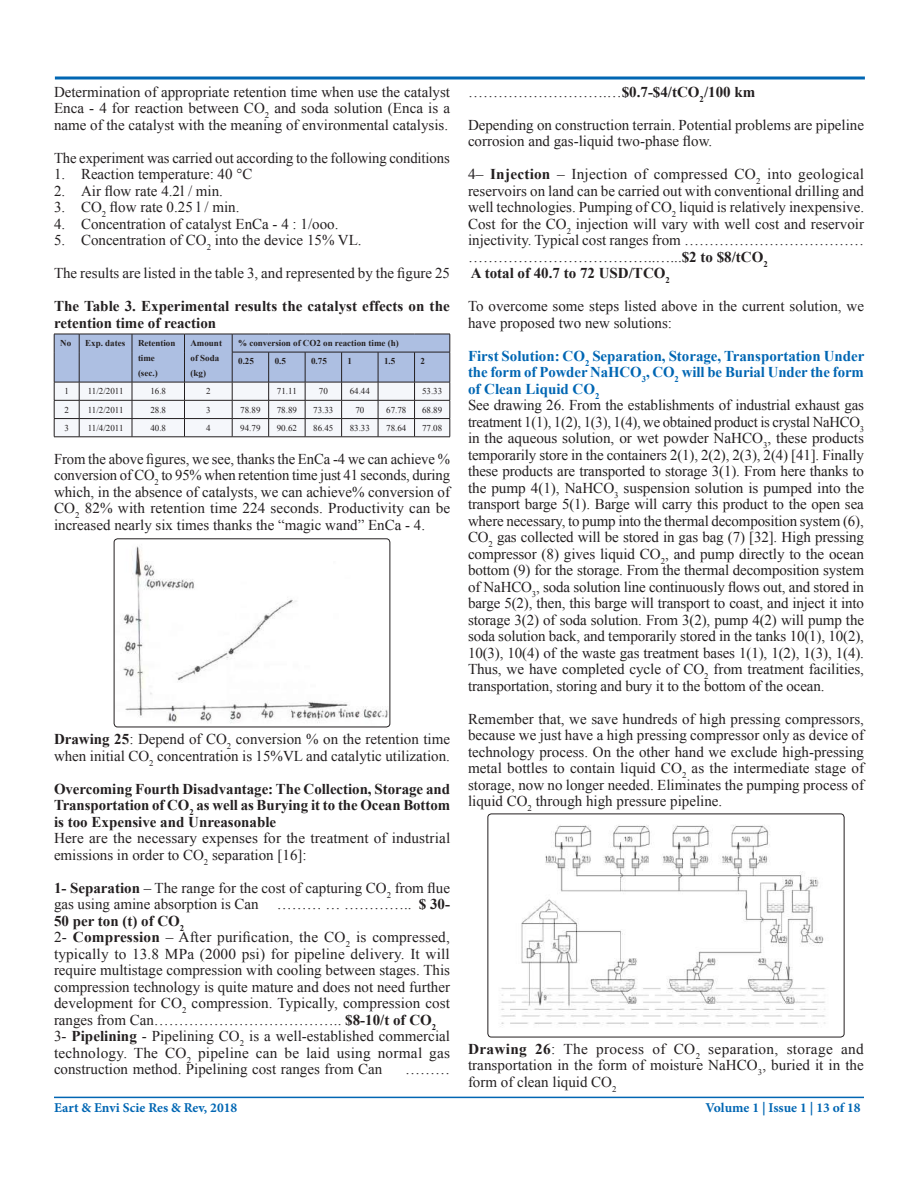
<style>
.page{position:relative;width:918px;height:1188px;background:#fff}
.page>*{position:absolute;margin:0;border:0;box-sizing:border-box;transform-origin:0 0}
.t1{font:15px/16.5px "Times New Roman";color:#231f20}
.t2{font:700 15px/16.5px "Times New Roman";color:#231f20}
.t3{font:700 13.5px "Minion Pro";color:#0166b3}
.t4{font:9px "Times New Roman";color:#231f20}
.t5{font:700 9px/15px "Times New Roman";color:#231f20}
.s1{font-weight:700}
.s2{font-weight:400}
.s3{font-weight:700;color:#0166b3}
</style>
<div class="page">
<svg style="left:54px;top:76px;width:811px;height:4px;background:#408cc5"></svg>
<hr style="left:54px;top:1097px;width:810px;height:1px;background:#0166b3">
<svg style="left:54px;top:334px;width:397px;height:104px"></svg>
<hr style="left:79px;top:437px;width:53px;height:1px;background:#231f20">
<hr style="left:132px;top:437px;width:52px;height:1px;background:#231f20">
<hr style="left:184px;top:437px;width:48px;height:1px;background:#231f20">
<hr style="left:232px;top:437px;width:37px;height:1px;background:#231f20">
<hr style="left:269px;top:437px;width:36px;height:1px;background:#231f20">
<hr style="left:305px;top:437px;width:37px;height:1px;background:#231f20">
<hr style="left:342px;top:437px;width:36px;height:1px;background:#231f20">
<hr style="left:378px;top:437px;width:37px;height:1px;background:#231f20">
<hr style="left:415px;top:437px;width:35px;height:1px;background:#231f20">
<img style="left:114px;top:539px;width:276px;height:188px">
<div style="left:114px;top:539px;width:276px;height:188px;border:1px solid #231f20;border-radius:4px"></div>
<img style="left:488px;top:814px;width:356px;height:223px">
<div style="left:488px;top:814px;width:356px;height:223px;border:1px solid #231f20;border-radius:4px"></div>
<p class="t1" style="left:54px;top:83px;width:398px;text-align:justify">Determination of appropriate retention time when use the catalyst Enca - 4 for reaction between CO<sub>2</sub> and soda solution (Enca is a name of the catalyst with the meaning of environmental catalysis.</p>
<p class="t1" style="left:54px;top:149px;width:397px">The experiment was carried out according to the following conditions</p>
<p class="t1" style="left:54px;top:166px;width:200px">1. Reaction temperature: 40 °C</p>
<p class="t1" style="left:54px;top:182px;width:171px">2. Air flow rate 4.2l / min.</p>
<p class="t1" style="left:54px;top:199px;width:187px">3. CO<sub>2</sub> flow rate 0.25 l / min.</p>
<p class="t1" style="left:54px;top:215px;width:286px">4. Concentration of catalyst EnCa - 4 : 1/ooo.</p>
<p class="t1" style="left:54px;top:232px;width:309px">5. Concentration of CO<sub>2</sub> into the device 15% VL.</p>
<p class="t1" style="left:54px;top:265px;width:398px">The results are listed in the table 3, and represented by the figure 25</p>
<p class="t2" style="left:54px;top:298px;width:397px">The Table 3. Experimental results the catalyst effects on the retention time of reaction</p>
<p class="t5" style="left:60px;top:335px;width:12px">No</p>
<p class="t5" style="left:85px;top:335px;width:42px">Exp. dates</p>
<p class="t5" style="left:138px;top:335px;width:39px">Retention time (sec.)</p>
<p class="t5" style="left:190px;top:335px;width:33px">Amount of Soda (kg)</p>
<p class="t5" style="left:238px;top:334px;width:162px;line-height:18.1px">% conversion of CO2 on reaction time (h)<br>0.25</p>
<p class="t5" style="left:275px;top:353px;width:13px">0.5</p>
<p class="t5" style="left:311px;top:353px;width:17px">0.75</p>
<p class="t5" style="left:348px;top:353px;width:6px">1</p>
<p class="t5" style="left:384px;top:353px;width:13px">1.5</p>
<p class="t5" style="left:421px;top:353px;width:6px">2</p>
<p class="t4" style="left:64px;top:385px;width:6px">1</p>
<p class="t4" style="left:88px;top:385px;width:37px">11/2/2011</p>
<p class="t4" style="left:150px;top:385px;width:17px">16.8</p>
<p class="t4" style="left:206px;top:385px;width:6px">2</p>
<p class="t4" style="left:277px;top:385px;width:21px">71.11</p>
<p class="t4" style="left:319px;top:385px;width:10px">70</p>
<p class="t4" style="left:350px;top:385px;width:22px">64.44</p>
<p class="t4" style="left:422px;top:385px;width:22px">53.33</p>
<p class="t4" style="left:64px;top:403px;width:6px">2</p>
<p class="t4" style="left:88px;top:403px;width:37px">11/2/2011</p>
<p class="t4" style="left:150px;top:403px;width:17px">28.8</p>
<p class="t4" style="left:206px;top:403px;width:6px">3</p>
<p class="t4" style="left:240px;top:403px;width:22px">78.89</p>
<p class="t4" style="left:277px;top:403px;width:22px">78.89</p>
<p class="t4" style="left:313px;top:403px;width:22px">73.33</p>
<p class="t4" style="left:355px;top:403px;width:10px">70</p>
<p class="t4" style="left:386px;top:403px;width:22px">67.78</p>
<p class="t4" style="left:422px;top:403px;width:22px">68.89</p>
<p class="t4" style="left:64px;top:422px;width:6px">3</p>
<p class="t4" style="left:88px;top:422px;width:37px">11/4/2011</p>
<p class="t4" style="left:150px;top:422px;width:17px">40.8</p>
<p class="t4" style="left:206px;top:422px;width:6px">4</p>
<p class="t4" style="left:240px;top:422px;width:22px">94.79</p>
<p class="t4" style="left:277px;top:422px;width:22px">90.62</p>
<p class="t4" style="left:313px;top:422px;width:22px">86.45</p>
<p class="t4" style="left:350px;top:422px;width:22px">83.33</p>
<p class="t4" style="left:386px;top:422px;width:22px">78.64</p>
<p class="t4" style="left:422px;top:422px;width:22px">77.08</p>
<p class="t1" style="left:54px;top:450px;width:398px;text-align:justify">From the above figures, we see, thanks the EnCa -4 we can achieve % conversion of CO<sub>2</sub> to 95% when retention time just 41 seconds, during which, in the absence of catalysts, we can achieve% conversion of CO<sub>2</sub> 82% with retention time 224 seconds. Productivity can be increased nearly six times thanks the “magic wand” EnCa - 4.</p>
<p class="t1" style="left:54px;top:731px;width:398px"><span class="s1">Drawing 25</span>: Depend of CO<sub>2</sub> conversion % on the retention time when initial CO<sub>2</sub> concentration is 15%VL and catalytic utilization.</p>
<p class="t2" style="left:54px;top:780px;width:398px;text-align:justify">Overcoming Fourth Disadvantage: The Collection, Storage and Transportation of CO<sub>2</sub> as well as Burying it to the Ocean Bottom is too Expensive and Unreasonable</p>
<p class="t1" style="left:54px;top:830px;width:398px">Here are the necessary expenses for the treatment of industrial emissions in order to CO<sub>2</sub> separation [16]:</p>
<p class="t1" style="left:54px;top:879px;width:398px"><span class="s1">1- Separation</span> – The range for the cost of capturing CO<sub>2</sub> from flue gas using amine absorption is Can ……… … ………….. <span class="s1">$ 30- 50 per ton (t) of CO</span><sub>2<br></sub>2- <span class="s1">Compression</span> – After purification, the CO<sub>2</sub> is compressed, typically to 13.8 MPa (2000 psi) for pipeline delivery. It will require multistage compression with cooling between stages. This compression technology is quite mature and does not need further development for CO<sub>2</sub> compression. Typically, compression cost ranges from Can……………………………….. <span class="s1">$8-10/t of CO</span><sub>2<br></sub>3- <span class="s1">Pipelining</span> - Pipelining CO<sub>2</sub> is a well-established commercial technology. The CO<sub>2</sub> pipeline can be laid using normal gas construction method. Pipelining cost ranges from Can</p>
<p class="t1" style="left:405px;top:1061px;width:46px">………</p>
<p class="t2" style="left:468px;top:83px;width:289px"><span class="s2">……………………….…</span>$0.7-$4/tCO<sub>2</sub>/100 km</p>
<p class="t1" style="left:468px;top:116px;width:398px">Depending on construction terrain. Potential problems are pipeline corrosion and gas-liquid two-phase flow.</p>
<p class="t1" style="left:468px;top:166px;width:398px">4– <span class="s1">Injection</span> – Injection of compressed CO<sub>2</sub> into geological reservoirs on land can be carried out with conventional drilling and well technologies. Pumping of CO<sub>2</sub> liquid is relatively inexpensive.<br>Cost for the CO<sub>2</sub> injection will vary with well cost and reservoir injectivity. Typical cost ranges from ……………………………… ………………………………..…...<span class="s1">$2 to $8/tCO</span><sub>2<br></sub><span class="s1">A total of 40.7 to 72 USD/TCO</span><sub>2</sub></p>
<p class="t1" style="left:468px;top:298px;width:398px">To overcome some steps listed above in the current solution, we have proposed two new solutions:</p>
<p class="t1" style="left:468px;top:347px;width:398px"><span class="s3">First Solution: CO</span><sub>2</sub> <span class="s3">Separation, Storage, Transportation Under the form of Powder NaHCO</span><sub>3</sub><span class="s3">, CO</span><sub>2</sub> <span class="s3">will be Burial Under the form of Clean Liquid CO</span><sub>2<br></sub>See drawing 26. From the establishments of industrial exhaust gas treatment 1(1), 1(2), 1(3), 1(4), we obtained product is crystal NaHCO<sub>3 </sub>in the aqueous solution, or wet powder NaHCO<sub>3</sub>, these products temporarily store in the containers 2(1), 2(2), 2(3), 2(4) [41]. Finally these products are transported to storage 3(1). From here thanks to the pump 4(1), NaHCO<sub>3</sub> suspension solution is pumped into the transport barge 5(1). Barge will carry this product to the open sea where necessary, to pump into the thermal decomposition system (6), CO<sub>2</sub> gas collected will be stored in gas bag (7) [32]. High pressing compressor (8) gives liquid CO<sub>2</sub>, and pump directly to the ocean bottom (9) for the storage. From the thermal decomposition system of NaHCO<sub>3</sub>, soda solution line continuously flows out, and stored in barge 5(2), then, this barge will transport to coast, and inject it into storage 3(2) of soda solution. From 3(2), pump 4(2) will pump the soda solution back, and temporarily stored in the tanks 10(1), 10(2), 10(3), 10(4) of the waste gas treatment bases 1(1), 1(2), 1(3), 1(4).<br>Thus, we have completed cycle of CO<sub>2</sub> from treatment facilities, transportation, storing and bury it to the bottom of the ocean.</p>
<p class="t1" style="left:468px;top:710px;width:398px;text-align:justify">Remember that, we save hundreds of high pressing compressors, because we just have a high pressing compressor only as device of technology process. On the other hand we exclude high-pressing metal bottles to contain liquid CO<sub>2</sub> as the intermediate stage of storage, now no longer needed. Eliminates the pumping process of liquid CO<sub>2</sub> through high pressure pipeline.</p>
<p class="t1" style="left:468px;top:1040px;width:397px;text-align:justify"><span class="s1">Drawing 26</span>: The process of CO<sub>2</sub> separation, storage and transportation in the form of moisture NaHCO<sub>3</sub>, buried it in the form of clean liquid CO<sub>2</sub></p>
<p class="t3" style="left:54px;top:1098px;width:185px">Eart &amp; Envi Scie Res &amp; Rev, 2018</p>
<p class="t3" style="left:706px;top:1098px;width:157px">Volume 1 | Issue 1 | 13 of 18</p>
</div>
